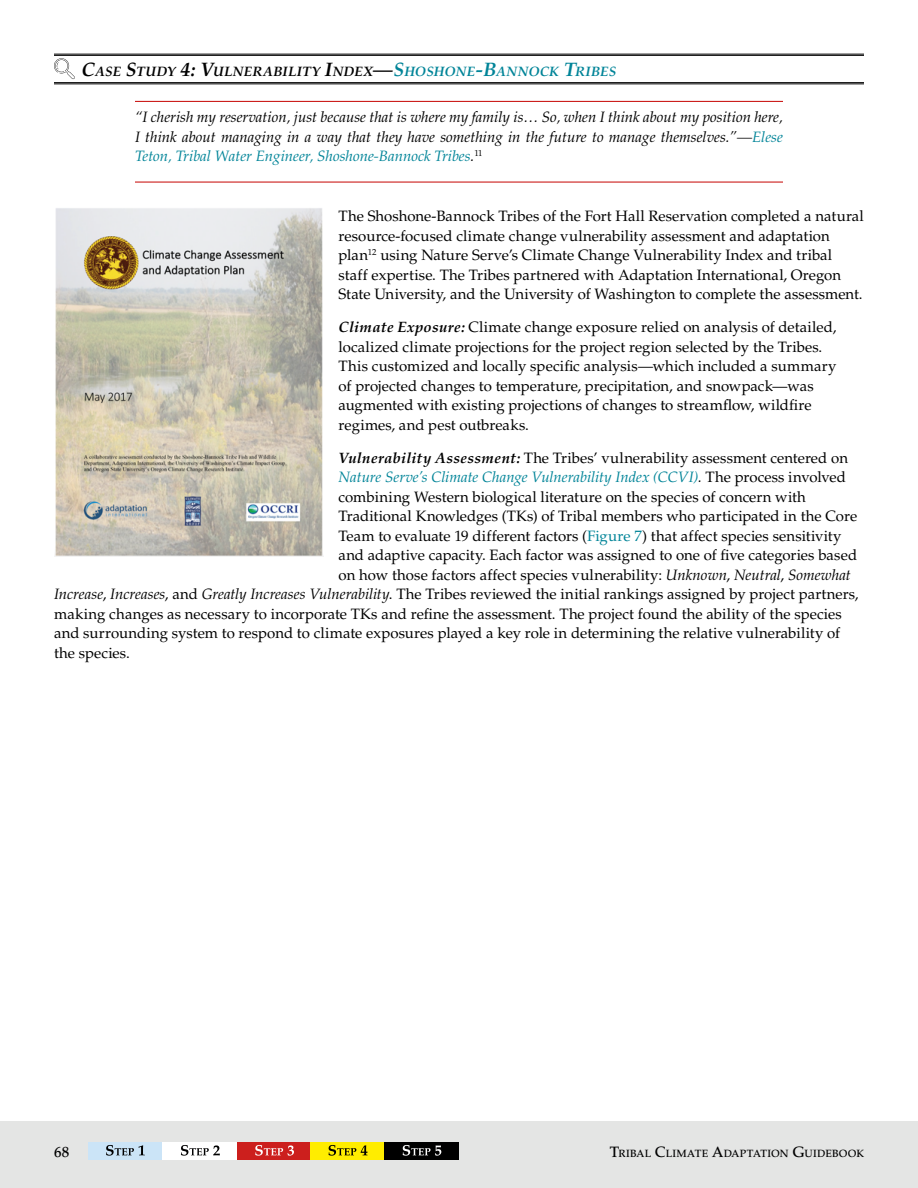
<style>
.page{position:relative;width:918px;height:1188px;background:#fff}
.page>*{position:absolute;margin:0;border:0;box-sizing:border-box;transform-origin:0 0}
.copy{font:15px/19.5px "Palatino LT Std";letter-spacing:.02em;color:#000}
.t1{font:italic 15px/19.5px "Palatino LT Std";color:#000;text-align:justify}
.copy-2{font:italic 15px "Palatino LT Std";letter-spacing:-.005em;color:#008498}
.copy-3{font:15px "Palatino LT Std";letter-spacing:.045em;color:#000}
.t2{font:500 15px "Palatino LT Std";color:#000}
.Heading_3{font:italic 700 13.65px "Palatino LT Std";letter-spacing:.015em;color:#000}
.t3{font:500 10.5px "Palatino LT Std";letter-spacing:.015em;color:#000}
.s1{font-size:19.5px}
.s2{font-size:19.5px;color:#008498}
.s3{color:#008498}
.s4{font-weight:700;font-style:italic}
.s5{color:#000}
.s6{font-style:normal;color:#000}
.s7{font-style:italic}
.s8{font-size:15px}
</style>
<div class="page">
<div style="left:0;top:1121px;width:918px;height:67px;background:#e4e5e4"></div>
<img style="left:55px;top:208px;width:268px;height:348px">
<hr style="left:54px;top:54px;width:810px;height:1px;background:#000">
<hr style="left:54px;top:55px;width:810px;height:1px;background:#000">
<hr style="left:54px;top:82px;width:810px;height:1px;background:#000">
<hr style="left:54px;top:84px;width:810px;height:1px;background:#000">
<hr style="left:135px;top:101px;width:648px;height:1px;background:#cc1f1d">
<hr style="left:135px;top:182px;width:648px;height:1px;background:#cc1f1d">
<svg style="left:54px;top:58px;width:21px;height:21px"></svg>
<div style="left:88px;top:1142px;width:74px;height:18px;background:#cbe4f7"></div>
<div style="left:237px;top:1142px;width:74px;height:18px;background:#cc1f1d"></div>
<div style="left:311px;top:1142px;width:74px;height:18px;background:#ffed00"></div>
<div style="left:385px;top:1142px;width:74px;height:18px;background:#000"></div>
<svg style="left:106px;top:1145px;width:39px;height:11px"></svg>
<div style="left:162px;top:1142px;width:75px;height:18px;background:#fff"></div>
<svg style="left:181px;top:1145px;width:39px;height:11px"></svg>
<svg style="left:255px;top:1145px;width:39px;height:11px"></svg>
<svg style="left:329px;top:1145px;width:38px;height:11px"></svg>
<svg style="left:403px;top:1145px;width:38px;height:11px"></svg>
<p class="Heading_3" style="left:82px;top:63px;width:536px"><span class="s1">C</span>ASE <span class="s1">S</span>TUDY <span class="s1">4: V</span>ULNERABILITY <span class="s1">I</span>NDEX<span class="s1">—</span><span class="s2">S</span><span class="s3">HOSHONE</span><span class="s2">-B</span><span class="s3">ANNOCK</span> <span class="s2">T</span><span class="s3">RIBES</span></p>
<p class="t1" style="left:135px;top:108px;width:650px">“I cherish my reservation, just because that is where my family is… So, when I think about my position here, I think about managing in a way that they have something in the future to manage themselves.”—<span class="s3">Elese Teton, Tribal Water Engineer, Shoshone-Bannock Tribes</span>.<sup>11</sup></p>
<p class="copy" style="left:339px;top:207px;width:527px">The Shoshone-Bannock Tribes of the Fort Hall Reservation completed a natural resource-focused climate change vulnerability assessment and adaptation plan<sup>12</sup> using Nature Serve’s Climate Change Vulnerability Index and tribal staff expertise. The Tribes partnered with Adaptation International, Oregon State University, and the University of Washington to complete the assessment.</p>
<p class="copy" style="left:339px;top:318px;width:499px"><span class="s4">Climate Exposure:</span> Climate change exposure relied on analysis of detailed, localized climate projections for the project region selected by the Tribes.<br>This customized and locally specific analysis—which included a summary of projected changes to temperature, precipitation, and snowpack—was augmented with existing projections of changes to streamflow, wildfire regimes, and pest outbreaks.</p>
<p class="copy" style="left:339px;top:448px;width:511px"><span class="s4">Vulnerability Assessment:</span> The Tribes’ vulnerability assessment centered on</p>
<p class="copy-2" style="left:339px;top:468px;width:509px">Nature Serve’s Climate Change Vulnerability Index (CCVI)<span class="s5">.</span> <span class="s6">The process involved</span></p>
<p class="copy-3" style="left:339px;top:488px;width:469px">combining Western biological literature on the species of concern with</p>
<p class="copy" style="left:339px;top:507px;width:520px">Traditional Knowledges (TKs) of Tribal members who participated in the Core</p>
<p class="copy" style="left:339px;top:526px;width:505px">Team to evaluate 19 different factors (<span class="s3">Figure 7</span>) that affect species sensitivity</p>
<p class="copy" style="left:339px;top:546px;width:520px">and adaptive capacity. Each factor was assigned to one of five categories based</p>
<p class="copy" style="left:339px;top:565px;width:514px">on how those factors affect species vulnerability: <span class="s7">Unknown</span>, <span class="s7">Neutral</span>, <span class="s7">Somewhat</span></p>
<p class="copy" style="left:54px;top:585px;width:806px"><span class="s7">Increase</span>, <span class="s7">Increases</span>, and <span class="s7">Greatly Increases Vulnerability</span>. The Tribes reviewed the initial rankings assigned by project partners,</p>
<p class="copy" style="left:54px;top:604px;width:789px">making changes as necessary to incorporate TKs and refine the assessment. The project found the ability of the species</p>
<p class="copy" style="left:54px;top:624px;width:788px">and surrounding system to respond to climate exposures played a key role in determining the relative vulnerability of</p>
<p class="copy" style="left:54px;top:643px;width:77px">the species.</p>
<p class="t2" style="left:54px;top:1143px;width:17px">68</p>
<p class="t3" style="left:610px;top:1147px;width:256px"><span class="s8">T</span>RIBAL <span class="s8">C</span>LIMATE <span class="s8">A</span>DAPTATION <span class="s8">G</span>UIDEBOOK</p>
</div>
